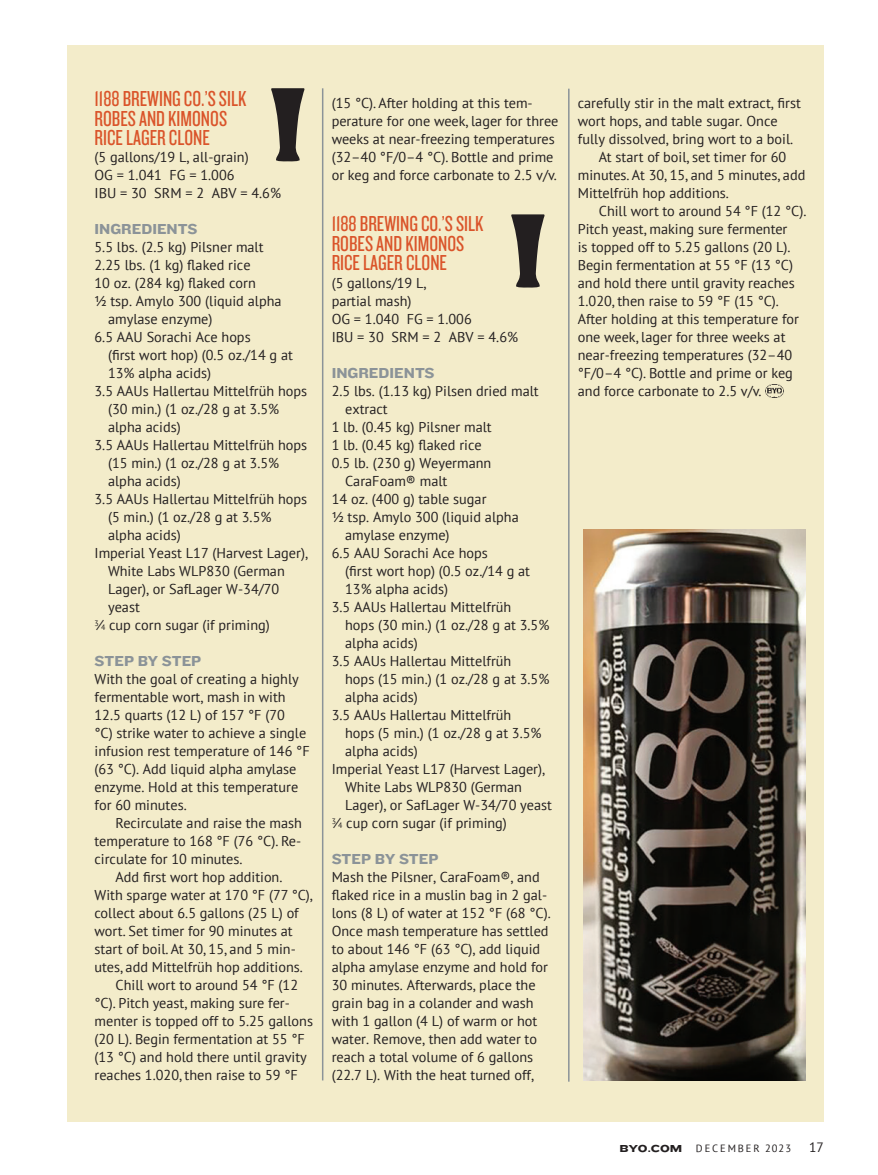
<style>
.page{position:relative;width:878px;height:1175px;background:#fff}
.page>*{position:absolute;margin:0;border:0;box-sizing:border-box;transform-origin:0 0}
.t1{font:22.5px/19.5px "Knockout 28 Junior Feathrwt";color:#da542a}
.t2{font:15px "Knockout 52 Cruiserweight";color:#8b9398}
.t3{font:14.25px/18px "PT Sans";color:#231f20}
.t4{font:13.5px "PT Sans";color:#231f20}
.t5{font:10.5px "PT Sans";letter-spacing:.18em;color:#231f20}
.t6{font:10.5px "Knockout 54 Sumo";color:#231f20}
.s1{font-size:7.8px}
</style>
<div class="page">
<div style="left:68px;top:45px;width:756px;height:1076px;background:#f3ecca"></div>
<hr style="left:568px;top:89px;width:1px;height:992px;background:#8b9398">
<hr style="left:322px;top:88px;width:1px;height:992px;background:#8b9398">
<img style="left:765px;top:385px;width:18px;height:12px">
<svg style="left:271px;top:88px;width:34px;height:74px"></svg>
<img style="left:583px;top:529px;width:222px;height:551px">
<svg style="left:511px;top:214px;width:34px;height:74px"></svg>
<h1 class="t1" style="left:94px;top:88px;width:153px">1188 BREWING CO.’S SILK<br>ROBES AND KIMONOS<br>RICE LAGER CLONE</h1>
<p class="t3" style="left:94px;top:148px;width:188px">(5 gallons/19 L, all-grain)<br>OG = 1.041 FG = 1.006<br>IBU = 30 SRM = 2 ABV = 4.6%</p>
<p class="t2" style="left:94px;top:219px;width:104px">INGREDIENTS</p>
<p class="t3" style="left:94px;top:238px;width:171px">5.5 lbs. (2.5 kg) Pilsner malt</p>
<p class="t3" style="left:94px;top:256px;width:157px">2.25 lbs. (1 kg) flaked rice</p>
<p class="t3" style="left:94px;top:274px;width:163px">10 oz. (284 kg) flaked corn</p>
<p class="t3" style="left:94px;top:292px;width:188px">½ tsp. Amylo 300 (liquid alpha</p>
<p class="t3" style="left:108px;top:310px;width:106px">amylase enzyme)</p>
<p class="t3" style="left:94px;top:328px;width:158px">6.5 AAU Sorachi Ace hops</p>
<p class="t3" style="left:108px;top:346px;width:186px">(first wort hop) (0.5 oz./14 g at</p>
<p class="t3" style="left:108px;top:364px;width:104px">13% alpha acids)</p>
<p class="t3" style="left:94px;top:382px;width:214px">3.5 AAUs Hallertau Mittelfrüh hops</p>
<p class="t3" style="left:108px;top:400px;width:173px">(30 min.) (1 oz./28 g at 3.5%</p>
<p class="t3" style="left:108px;top:418px;width:74px">alpha acids)</p>
<p class="t3" style="left:94px;top:436px;width:214px">3.5 AAUs Hallertau Mittelfrüh hops</p>
<p class="t3" style="left:108px;top:454px;width:173px">(15 min.) (1 oz./28 g at 3.5%</p>
<p class="t3" style="left:108px;top:472px;width:74px">alpha acids)</p>
<p class="t3" style="left:94px;top:490px;width:214px">3.5 AAUs Hallertau Mittelfrüh hops</p>
<p class="t3" style="left:108px;top:508px;width:165px">(5 min.) (1 oz./28 g at 3.5%</p>
<p class="t3" style="left:108px;top:526px;width:74px">alpha acids)</p>
<p class="t3" style="left:94px;top:544px;width:215px">Imperial Yeast L17 (Harvest Lager),</p>
<p class="t3" style="left:108px;top:562px;width:178px">White Labs WLP830 (German</p>
<p class="t3" style="left:108px;top:580px;width:173px">Lager), or SafLager W-34/70</p>
<p class="t3" style="left:108px;top:598px;width:33px">yeast</p>
<p class="t3" style="left:94px;top:616px;width:177px"><sup>3</sup>⁄<span class="s1">4</span> cup corn sugar (if priming)</p>
<p class="t2" style="left:94px;top:651px;width:108px">STEP BY STEP</p>
<p class="t3" style="left:94px;top:670px;width:217px">With the goal of creating a highly fermentable wort, mash in with<br>12.5 quarts (12 L) of 157 °F (70<br>°C) strike water to achieve a single infusion rest temperature of 146 °F (63 °C). Add liquid alpha amylase enzyme. Hold at this temperature for 60 minutes.</p>
<p class="t3" style="left:94px;top:814px;width:209px;text-align:justify;text-indent:21px">Recirculate and raise the mash temperature to 168 °F (76 °C). Re&shy;circulate for 10 minutes.</p>
<p class="t3" style="left:116px;top:868px;width:168px">Add first wort hop addition.</p>
<p class="t3" style="left:94px;top:886px;width:220px">With sparge water at 170 °F (77 °C),</p>
<p class="t3" style="left:94px;top:904px;width:206px">collect about 6.5 gallons (25 L) of</p>
<p class="t3" style="left:94px;top:922px;width:200px">wort. Set timer for 90 minutes at</p>
<p class="t3" style="left:94px;top:940px;width:203px">start of boil. At 30, 15, and 5 min-</p>
<p class="t3" style="left:94px;top:958px;width:210px">utes, add Mittelfrüh hop additions.</p>
<p class="t3" style="left:116px;top:976px;width:184px">Chill wort to around 54 °F (12</p>
<p class="t3" style="left:94px;top:994px;width:197px">°C). Pitch yeast, making sure fer-</p>
<p class="t3" style="left:94px;top:1012px;width:220px">menter is topped off to 5.25 gallons</p>
<p class="t3" style="left:94px;top:1030px;width:212px">(20 L). Begin fermentation at 55 °F</p>
<p class="t3" style="left:94px;top:1048px;width:214px">(13 °C) and hold there until gravity</p>
<p class="t3" style="left:94px;top:1066px;width:205px">reaches 1.020, then raise to 59 °F</p>
<p class="t3" style="left:332px;top:94px;width:228px">(15 °C). After holding at this tem&shy;perature for one week, lager for three weeks at near-freezing temperatures (32–40 °F/0–4 °C). Bottle and prime or keg and force carbonate to 2.5 v/v.</p>
<h1 class="t1" style="left:331px;top:213px;width:153px">1188 BREWING CO.’S SILK<br>ROBES AND KIMONOS<br>RICE LAGER CLONE</h1>
<p class="t3" style="left:331px;top:274px;width:188px">(5 gallons/19 L,<br>partial mash)<br>OG = 1.040 FG = 1.006<br>IBU = 30 SRM = 2 ABV = 4.6%</p>
<p class="t2" style="left:331px;top:363px;width:104px">INGREDIENTS</p>
<p class="t3" style="left:331px;top:382px;width:208px">2.5 lbs. (1.13 kg) Pilsen dried malt</p>
<p class="t3" style="left:345px;top:400px;width:44px">extract</p>
<p class="t3" style="left:331px;top:418px;width:161px">1 lb. (0.45 kg) Pilsner malt</p>
<p class="t3" style="left:331px;top:436px;width:151px">1 lb. (0.45 kg) flaked rice</p>
<p class="t3" style="left:331px;top:454px;width:161px">0.5 lb. (230 g) Weyermann</p>
<p class="t3" style="left:345px;top:472px;width:104px">CaraFoam® malt</p>
<p class="t3" style="left:331px;top:490px;width:156px">14 oz. (400 g) table sugar</p>
<p class="t3" style="left:331px;top:508px;width:188px">½ tsp. Amylo 300 (liquid alpha</p>
<p class="t3" style="left:345px;top:526px;width:106px">amylase enzyme)</p>
<p class="t3" style="left:331px;top:544px;width:158px">6.5 AAU Sorachi Ace hops</p>
<p class="t3" style="left:345px;top:562px;width:186px">(first wort hop) (0.5 oz./14 g at</p>
<p class="t3" style="left:345px;top:580px;width:104px">13% alpha acids)</p>
<p class="t3" style="left:331px;top:598px;width:181px">3.5 AAUs Hallertau Mittelfrüh</p>
<p class="t3" style="left:345px;top:616px;width:206px">hops (30 min.) (1 oz./28 g at 3.5%</p>
<p class="t3" style="left:345px;top:634px;width:74px">alpha acids)</p>
<p class="t3" style="left:331px;top:652px;width:181px">3.5 AAUs Hallertau Mittelfrüh</p>
<p class="t3" style="left:345px;top:670px;width:206px">hops (15 min.) (1 oz./28 g at 3.5%</p>
<p class="t3" style="left:345px;top:688px;width:74px">alpha acids)</p>
<p class="t3" style="left:331px;top:706px;width:181px">3.5 AAUs Hallertau Mittelfrüh</p>
<p class="t3" style="left:345px;top:724px;width:198px">hops (5 min.) (1 oz./28 g at 3.5%</p>
<p class="t3" style="left:345px;top:742px;width:74px">alpha acids)</p>
<p class="t3" style="left:331px;top:760px;width:215px">Imperial Yeast L17 (Harvest Lager),</p>
<p class="t3" style="left:345px;top:778px;width:178px">White Labs WLP830 (German</p>
<p class="t3" style="left:345px;top:796px;width:208px">Lager), or SafLager W-34/70 yeast</p>
<p class="t3" style="left:331px;top:814px;width:177px"><sup>3</sup>⁄<span class="s1">4</span> cup corn sugar (if priming)</p>
<p class="t2" style="left:331px;top:849px;width:108px">STEP BY STEP</p>
<p class="t3" style="left:331px;top:868px;width:220px">Mash the Pilsner, CaraFoam®, and flaked rice in a muslin bag in 2 gal&shy;lons (8 L) of water at 152 °F (68 °C).<br>Once mash temperature has settled to about 146 °F (63 °C), add liquid alpha amylase enzyme and hold for<br>30 minutes. Afterwards, place the grain bag in a colander and wash with 1 gallon (4 L) of warm or hot water. Remove, then add water to reach a total volume of 6 gallons (22.7 L). With the heat turned off,</p>
<p class="t3" style="left:577px;top:94px;width:224px">carefully stir in the malt extract, first</p>
<p class="t3" style="left:577px;top:112px;width:201px">wort hops, and table sugar. Once</p>
<p class="t3" style="left:577px;top:130px;width:217px">fully dissolved, bring wort to a boil.</p>
<p class="t3" style="left:599px;top:148px;width:189px">At start of boil, set timer for 60</p>
<p class="t3" style="left:577px;top:166px;width:229px">minutes. At 30, 15, and 5 minutes, add</p>
<p class="t3" style="left:577px;top:184px;width:152px">Mittelfrüh hop additions.</p>
<p class="t3" style="left:599px;top:202px;width:209px">Chill wort to around 54 °F (12 °C).</p>
<p class="t3" style="left:577px;top:220px;width:211px">Pitch yeast, making sure fermenter</p>
<p class="t3" style="left:577px;top:238px;width:214px">is topped off to 5.25 gallons (20 L).</p>
<p class="t3" style="left:577px;top:256px;width:217px">Begin fermentation at 55 °F (13 °C)</p>
<p class="t3" style="left:577px;top:274px;width:218px">and hold there until gravity reaches</p>
<p class="t3" style="left:577px;top:292px;width:203px">1.020, then raise to 59 °F (15 °C).</p>
<p class="t3" style="left:577px;top:310px;width:223px">After holding at this temperature for</p>
<p class="t3" style="left:577px;top:328px;width:209px">one week, lager for three weeks at</p>
<p class="t3" style="left:577px;top:346px;width:216px">near-freezing temperatures (32–40</p>
<p class="t3" style="left:577px;top:364px;width:216px">°F/0–4 °C). Bottle and prime or keg</p>
<p class="t3" style="left:577px;top:382px;width:185px">and force carbonate to 2.5 v/v.</p>
<p class="t6" style="left:619px;top:1140px;width:64px">BYO.COM</p>
<p class="t5" style="left:696px;top:1141px;width:97px">DECEMBER 2023</p>
<p class="t4" style="left:809px;top:1138px;width:16px">17</p>
</div>
